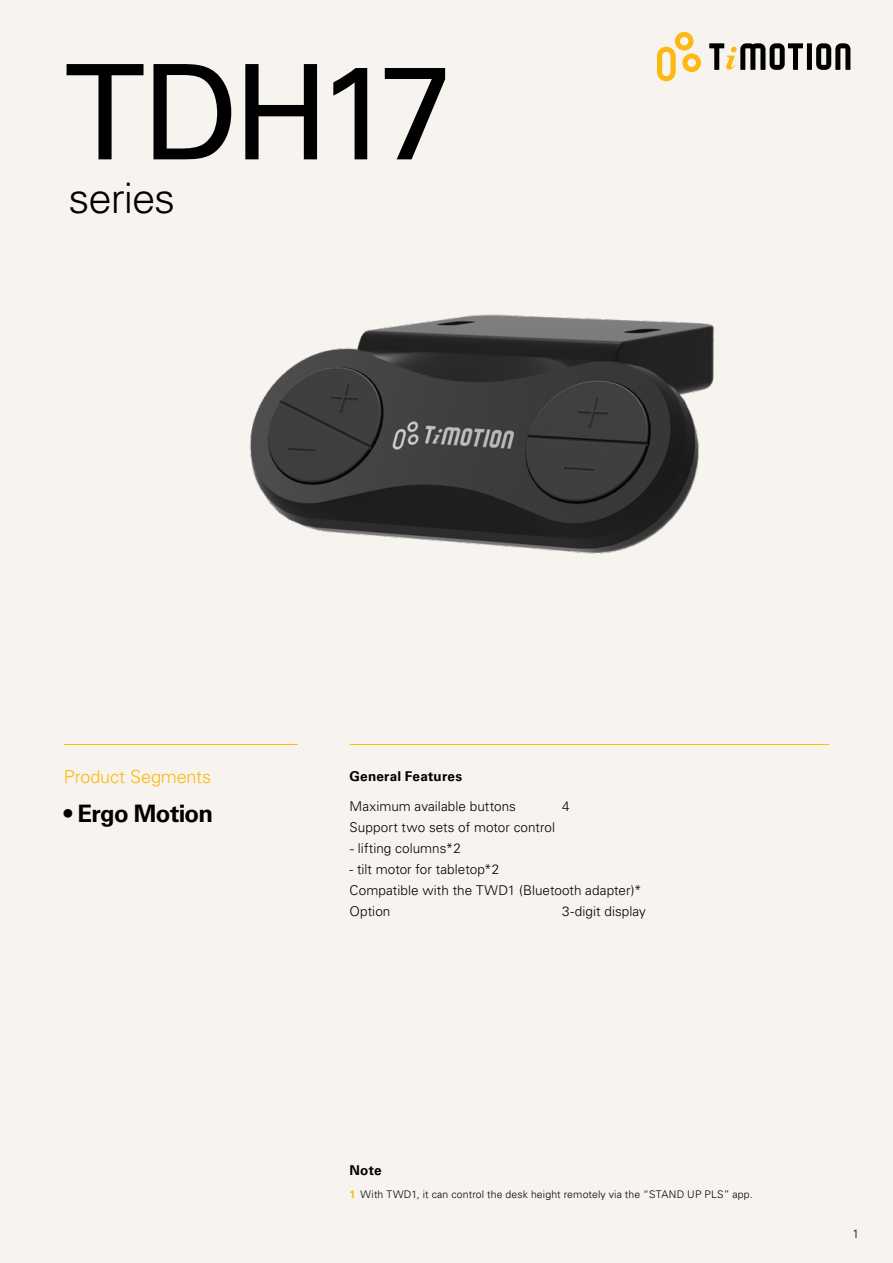
<style>
.page{position:relative;width:893px;height:1263px;background:#f7f3ef}
.page>*{position:absolute;margin:0;border:0;box-sizing:border-box;transform-origin:0 0}
.t1{font:132px "Univers LT Std";letter-spacing:-.05em;color:#000}
.t2{font:300 42px "Univers LT Std";letter-spacing:-.025em;color:#000}
.t3{font:700 24px "Univers LT Std";letter-spacing:-.03em;color:#000}
.t4{font:300 18px "Univers LT Std";letter-spacing:-.005em;color:#fdb812}
.t5{font:300 13.5px/21px "Univers LT Std";letter-spacing:.005em;color:#000}
.t6{font:700 13.5px "Univers LT Std";letter-spacing:.015em;color:#000}
.t7{font:300 12px "Univers LT Std";color:#000}
.t8{font:300 10.5px "Univers LT Std";letter-spacing:.015em;color:#000}
.s1{font-family:"Adobe Ming Std"}
.s2{font-weight:700;color:#fdb812}
</style>
<div class="page">
<svg style="left:657px;top:32px;width:44px;height:49px"></svg>
<div style="left:807px;top:43px;width:5px;height:27px;background:#000"></div>
<svg style="left:816px;top:43px;width:34px;height:27px"></svg>
<svg style="left:709px;top:43px;width:94px;height:27px"></svg>
<hr style="left:350px;top:744px;width:479px;height:1px;background:#fdb812">
<hr style="left:64px;top:744px;width:234px;height:1px;background:#fdb812">
<img style="left:250px;top:314px;width:464px;height:240px">
<h1 class="t1" style="left:64px;top:34px;width:391px">TDH17</h1>
<h2 class="t2" style="left:69px;top:173px;width:108px">series</h2>
<h3 class="t4" style="left:64px;top:766px;width:149px">Product Segments</h3>
<h3 class="t3" style="left:64px;top:799px;width:151px">• Ergo Motion</h3>
<p class="t6" style="left:350px;top:768px;width:114px">General Features</p>
<p class="t5" style="left:350px;top:795px;width:168px">Maximum available buttons</p>
<p class="t5" style="left:562px;top:795px;width:9px">4</p>
<p class="t5" style="left:350px;top:816px;width:207px">Support two sets of motor control</p>
<p class="t5" style="left:350px;top:837px;width:113px"><span class="s1">-</span> lifting columns*2</p>
<p class="t5" style="left:350px;top:858px;width:294px">- tilt motor for tabletop*2<br>Compatible with the TWD1 (Bluetooth adapter)*<br>Option</p>
<p class="t5" style="left:562px;top:900px;width:85px">3-digit display</p>
<p class="t6" style="left:350px;top:1162px;width:34px">Note</p>
<p class="t8" style="left:350px;top:1188px;width:405px"><span class="s2">1</span> With TWD1, it can control the desk height remotely via the “STAND UP PLS” app.</p>
<p class="t7" style="left:852px;top:1226px;width:8px">1</p>
</div>
